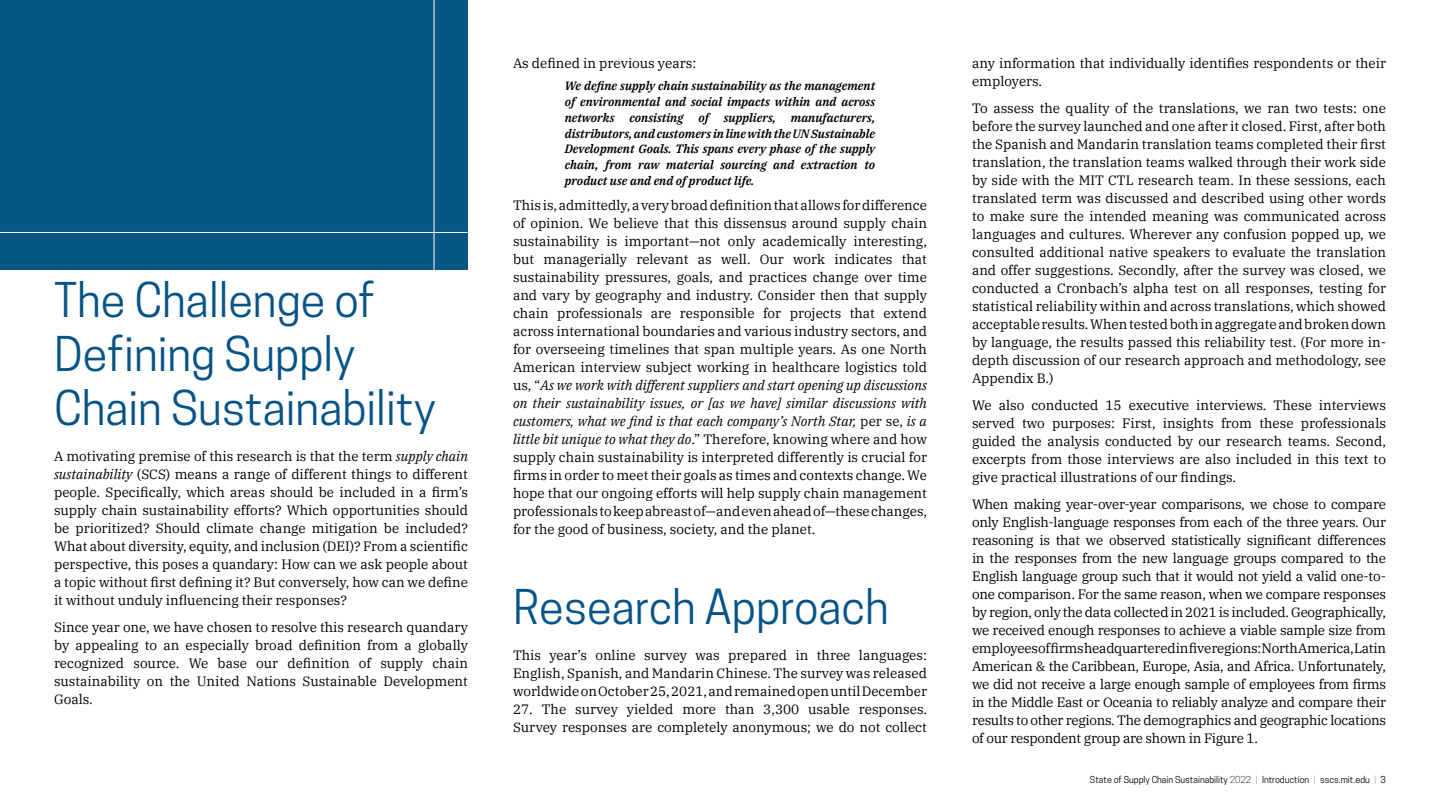
<style>
.page{position:relative;width:1440px;height:810px;background:#fff}
.page>*{position:absolute;margin:0;border:0;box-sizing:border-box;transform-origin:0 0}
.t1{font:45px/54px "Cooper Hewitt";color:#065487}
.t2{font:13.5px/18px "IBM Plex Serif";color:#000;text-align:justify}
.t3{font:italic 600 12px/15.8px "IBM Plex Serif";color:#000;text-align:justify}
.t4{font:9px "Cooper Hewitt";color:#000}
.s1{font-style:italic}
.s2{font-weight:300}
.s3{font-weight:100}
</style>
<div class="page">
<div style="left:0;top:0;width:468px;height:270px;background:#065784"></div>
<hr style="left:434px;top:0;width:1px;height:273px;background:#fff">
<hr style="left:0;top:232px;width:468px;height:1px;background:#fff">
<h1 class="t1" style="left:54px;top:273px;width:383px">The Challenge of<br>Defining Supply<br>Chain Sustainability</h1>
<p class="t2" style="left:54px;top:446px;width:416px">A motivating premise of this research is that the term <span class="s1">supply chain sustainability</span> (SCS) means a range of different things to different people. Specifically, which areas should be included in a firm’s supply chain sustainability efforts? Which opportunities should be prioritized? Should climate change mitigation be included?<br>What about diversity, equity, and inclusion (DEI)? From a scientific perspective, this poses a quandary: How can we ask people about a topic without first defining it? But conversely, how can we define it without unduly influencing their responses?</p>
<p class="t2" style="left:54px;top:617px;width:416px">Since year one, we have chosen to resolve this research quandary by appealing to an especially broad definition from a globally recognized source. We base our definition of supply chain sustainability on the United Nations Sustainable Development Goals.</p>
<p class="t2" style="left:513px;top:53px;width:185px">As defined in previous years:</p>
<p class="t3" style="left:565px;top:77px;width:312px">We define supply chain sustainability as the management of environmental and social impacts within and across networks consisting of suppliers, manufacturers, distributors, and customers in line with the UN Sustainable Development Goals. This spans every phase of the supply chain, from raw material sourcing and extraction to product use and end of product life.</p>
<p class="t2" style="left:513px;top:195px;width:416px">This is, admittedly, a very broad definition that allows for difference of opinion. We believe that this dissensus around supply chain sustainability is important—not only academically interesting, but managerially relevant as well. Our work indicates that sustainability pressures, goals, and practices change over time and vary by geography and industry. Consider then that supply chain professionals are responsible for projects that extend across international boundaries and various industry sectors, and for overseeing timelines that span multiple years. As one North American interview subject working in healthcare logistics told us, “<span class="s1">As we work with different suppliers and start opening up discussions on their sustainability issues, or [as we have] similar discussions with customers, what we find is that each company’s North Star,</span> per se, <span class="s1">is a little bit unique to what they do</span>.” Therefore, knowing where and how supply chain sustainability is interpreted differently is crucial for firms in order to meet their goals as times and contexts change. We hope that our ongoing efforts will help supply chain management professionals to keep abreast of—and even ahead of—these changes, for the good of business, society, and the planet.</p>
<h1 class="t1" style="left:513px;top:580px;width:377px">Research Approach</h1>
<p class="t2" style="left:513px;top:645px;width:416px">This year’s online survey was prepared in three languages:<br>English, Spanish, and Mandarin Chinese. The survey was released worldwide on October 25, 2021, and remained open until December</p>
<p class="t2" style="left:513px;top:699px;width:416px">27. The survey yielded more than 3,300 usable responses.<br>Survey responses are completely anonymous; we do not collect</p>
<p class="t2" style="left:972px;top:53px;width:416px">any information that individually identifies respondents or their employers.</p>
<p class="t2" style="left:972px;top:98px;width:416px">To assess the quality of the translations, we ran two tests: one before the survey launched and one after it closed. First, after both the Spanish and Mandarin translation teams completed their first translation, the translation teams walked through their work side by side with the MIT CTL research team. In these sessions, each translated term was discussed and described using other words to make sure the intended meaning was communicated across languages and cultures. Wherever any confusion popped up, we consulted additional native speakers to evaluate the translation and offer suggestions. Secondly, after the survey was closed, we conducted a Cronbach’s alpha test on all responses, testing for statistical reliability within and across translations, which showed acceptable results. When tested both in aggregate and broken down by language, the results passed this reliability test. (For more in&shy;depth discussion of our research approach and methodology, see Appendix B.)</p>
<p class="t2" style="left:972px;top:395px;width:416px">We also conducted 15 executive interviews. These interviews served two purposes: First, insights from these professionals guided the analysis conducted by our research teams. Second, excerpts from those interviews are also included in this text to give practical illustrations of our findings.</p>
<p class="t2" style="left:972px;top:494px;width:416px">When making year-over-year comparisons, we chose to compare only English-language responses from each of the three years. Our reasoning is that we observed statistically significant differences in the responses from the new language groups compared to the English language group such that it would not yield a valid one-to&shy;one comparison. For the same reason, when we compare responses by region, only the data collected in 2021 is included. Geographically, we received enough responses to achieve a viable sample size from employees of firms headquartered in five regions: North America, Latin American &amp; the Caribbean, Europe, Asia, and Africa. Unfortunately, we did not receive a large enough sample of employees from firms in the Middle East or Oceania to reliably analyze and compare their results to other regions. The demographics and geographic locations of our respondent group are shown in Figure 1.</p>
<p class="t4" style="left:1090px;top:774px;width:298px">State of Supply Chain Sustainability <span class="s2">2022</span> <span class="s3">|</span> Introduction <span class="s3">|</span> sscs.mit.edu <span class="s3">|</span> 3</p>
</div>
